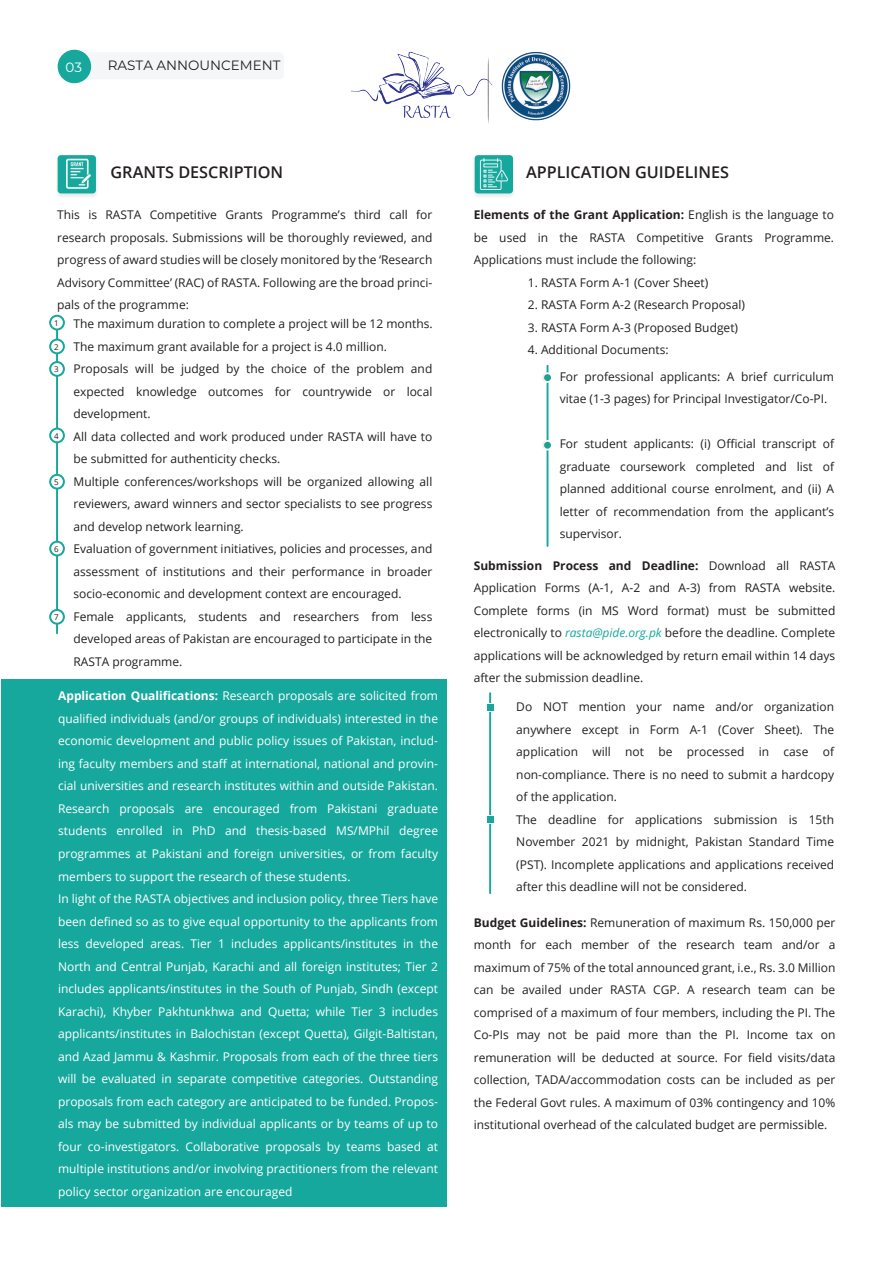
<style>
.page{position:relative;width:893px;height:1263px;background:#fff}
.page>*{position:absolute;margin:0;border:0;box-sizing:border-box;transform-origin:0 0}
.t1{font:600 16.2px "Open Sans";color:#231f20}
.t2{font:13.5px "Montserrat";color:#211e1e}
.t3{font:13.5px "Montserrat";color:#fff}
.t4{font:12px/22.5px "Open Sans";color:#231f20;text-align:justify}
.t5{font:12px/22.5px "Open Sans";color:#fff}
.t6{font:7.95px "Open Sans";color:#231f20}
.s1{font-weight:700}
.s2{font-style:italic;color:#17a89d}
</style>
<div class="page">
<hr style="left:56px;top:319px;width:2px;height:315px;background:#17a89d">
<div style="left:1px;top:680px;width:445px;height:527px;background:#17a89d"></div>
<hr style="left:547px;top:365px;width:1px;height:182px;background:#17a89d">
<svg style="left:542px;top:372px;width:9px;height:11px"></svg>
<div style="left:544px;top:374px;width:7px;height:7px;background:#1ea290;border-radius:50%"></div>
<svg style="left:542px;top:440px;width:9px;height:10px"></svg>
<div style="left:544px;top:442px;width:7px;height:7px;background:#1ea290;border-radius:50%"></div>
<img style="left:57px;top:155px;width:40px;height:42px">
<div style="left:58px;top:155px;width:38px;height:38px;background:#17a89d;border-radius:3px"></div>
<img style="left:474px;top:155px;width:39px;height:42px">
<div style="left:475px;top:155px;width:38px;height:38px;background:#17a89d;border-radius:3px"></div>
<hr style="left:489px;top:692px;width:2px;height:202px;background:#17a89d">
<div style="left:486px;top:703px;width:8px;height:9px;background:#17a89d"></div>
<svg style="left:487px;top:816px;width:7px;height:8px"></svg>
<svg style="left:487px;top:817px;width:6px;height:6px"></svg>
<img style="left:66px;top:158px;width:25px;height:31px">
<div style="left:50px;top:316px;width:14px;height:13px;background:#fff;border-radius:50%"></div>
<div style="left:49px;top:315px;width:16px;height:15px;border:2px solid #17a89d;border-radius:50%"></div>
<div style="left:50px;top:340px;width:14px;height:13px;background:#fff;border-radius:50%"></div>
<div style="left:49px;top:339px;width:16px;height:15px;border:2px solid #17a89d;border-radius:50%"></div>
<div style="left:50px;top:362px;width:14px;height:14px;background:#fff;border-radius:50%"></div>
<div style="left:49px;top:361px;width:16px;height:16px;border:2px solid #17a89d;border-radius:50%"></div>
<div style="left:50px;top:429px;width:14px;height:13px;background:#fff;border-radius:50%"></div>
<div style="left:49px;top:428px;width:16px;height:15px;border:2px solid #17a89d;border-radius:50%"></div>
<div style="left:50px;top:475px;width:14px;height:14px;background:#fff;border-radius:50%"></div>
<div style="left:49px;top:474px;width:16px;height:16px;border:2px solid #17a89d;border-radius:50%"></div>
<div style="left:50px;top:542px;width:14px;height:13px;background:#fff;border-radius:50%"></div>
<div style="left:49px;top:541px;width:16px;height:15px;border:2px solid #17a89d;border-radius:50%"></div>
<div style="left:50px;top:610px;width:14px;height:14px;background:#fff;border-radius:50%"></div>
<div style="left:49px;top:609px;width:16px;height:16px;border:2px solid #17a89d;border-radius:50%"></div>
<img style="left:479px;top:159px;width:30px;height:31px">
<div style="left:69px;top:52px;width:215px;height:27px;background:#f4f6f7;border-radius:4px"></div>
<div style="left:58px;top:50px;width:33px;height:33px;background:#17a89d;border-radius:50%"></div>
<img style="left:501px;top:51px;width:70px;height:70px">
<img style="left:351px;top:51px;width:141px;height:108px">
<hr style="left:488px;top:57px;width:1px;height:67px;background:#666;border-radius:50%">
<p class="t3" style="left:65px;top:58px;width:18px">03</p>
<p class="t2" style="left:108px;top:56px;width:174px">RASTA ANNOUNCEMENT</p>
<h1 class="t1" style="left:111px;top:161px;width:174px">GRANTS DESCRIPTION</h1>
<h1 class="t1" style="left:526px;top:161px;width:205px">APPLICATION GUIDELINES</h1>
<p class="t4" style="left:57px;top:203px;width:377px">This is RASTA Competitive Grants Programme’s third call for research proposals. Submissions will be thoroughly reviewed, and progress of award studies will be closely monitored by the ‘Research Advisory Committee’ (RAC) of RASTA. Following are the broad princi&shy;pals of the programme:</p>
<p class="t6" style="left:54px;top:318px;width:6px">1</p>
<p class="t6" style="left:54px;top:342px;width:6px">2</p>
<p class="t6" style="left:54px;top:364px;width:6px">3</p>
<p class="t6" style="left:54px;top:431px;width:6px">4</p>
<p class="t6" style="left:54px;top:477px;width:6px">5</p>
<p class="t6" style="left:54px;top:544px;width:6px">6</p>
<p class="t6" style="left:54px;top:612px;width:6px">7</p>
<p class="t4" style="left:74px;top:312px;width:361px;text-align:left">The maximum duration to complete a project will be 12 months.<br>The maximum grant available for a project is 4.0 million.<br>Proposals will be judged by the choice of the problem and expected knowledge outcomes for countrywide or local development.<br>All data collected and work produced under RASTA will have to be submitted for authenticity checks.<br>Multiple conferences/workshops will be organized allowing all reviewers, award winners and sector specialists to see progress and develop network learning.<br>Evaluation of government initiatives, policies and processes, and assessment of institutions and their performance in broader socio-economic and development context are encouraged.<br>Female applicants, students and researchers from less developed areas of Pakistan are encouraged to participate in the RASTA programme.</p>
<p class="t5" style="left:58px;top:684px;width:381px"><span class="s1">Application Qualifications:</span> Research proposals are solicited from qualified individuals (and/or groups of individuals) interested in the economic development and public policy issues of Pakistan, includ&shy;ing faculty members and staff at international, national and provin&shy;cial universities and research institutes within and outside Pakistan.<br>Research proposals are encouraged from Pakistani graduate students enrolled in PhD and thesis-based MS/MPhil degree programmes at Pakistani and foreign universities, or from faculty members to support the research of these students.<br>In light of the RASTA objectives and inclusion policy, three Tiers have been defined so as to give equal opportunity to the applicants from less developed areas. Tier 1 includes applicants/institutes in the North and Central Punjab, Karachi and all foreign institutes; Tier 2 includes applicants/institutes in the South of Punjab, Sindh (except Karachi), Khyber Pakhtunkhwa and Quetta; while Tier 3 includes applicants/institutes in Balochistan (except Quetta), Gilgit-Baltistan, and Azad Jammu &amp; Kashmir. Proposals from each of the three tiers will be evaluated in separate competitive categories. Outstanding proposals from each category are anticipated to be funded. Propos&shy;als may be submitted by individual applicants or by teams of up to four co-investigators. Collaborative proposals by teams based at multiple institutions and/or involving practitioners from the relevant policy sector organization are encouraged</p>
<p class="t4" style="left:474px;top:203px;width:362px"><span class="s1">Elements of the Grant Application:</span> English is the language to be used in the RASTA Competitive Grants Programme.<br>Applications must include the following:</p>
<p class="t4" style="left:528px;top:271px;width:182px">1. RASTA Form A-1 (Cover Sheet)</p>
<p class="t4" style="left:528px;top:293px;width:219px">2. RASTA Form A-2 (Research Proposal)</p>
<p class="t4" style="left:528px;top:316px;width:212px">3. RASTA Form A-3 (Proposed Budget)</p>
<p class="t4" style="left:528px;top:338px;width:142px">4. Additional Documents:</p>
<p class="t4" style="left:560px;top:365px;width:276px">For professional applicants: A brief curriculum vitae (1-3 pages) for Principal Investigator/Co-PI.</p>
<p class="t4" style="left:560px;top:432px;width:276px">For student applicants: (i) Official transcript of graduate coursework completed and list of planned additional course enrolment, and (ii) A letter of recommendation from the applicant’s supervisor.</p>
<p class="t4" style="left:474px;top:554px;width:363px"><span class="s1">Submission Process and Deadline:</span> Download all RASTA Application Forms (A-1, A-2 and A-3) from RASTA website.<br>Complete forms (in MS Word format) must be submitted electronically to <span class="s2">rasta@pide.org.pk</span> before the deadline. Complete applications will be acknowledged by return email within 14 days after the submission deadline.</p>
<p class="t4" style="left:516px;top:695px;width:319px;text-align:left">Do NOT mention your name and/or organization anywhere except in Form A-1 (Cover Sheet). The application will not be processed in case of non-compliance. There is no need to submit a hardcopy of the application.<br>The deadline for applications submission is 15th November 2021 by midnight, Pakistan Standard Time (PST). Incomplete applications and applications received after this deadline will not be considered.</p>
<p class="t4" style="left:474px;top:911px;width:363px"><span class="s1">Budget Guidelines:</span> Remuneration of maximum Rs. 150,000 per month for each member of the research team and/or a maximum of 75% of the total announced grant, i.e., Rs. 3.0 Million can be availed under RASTA CGP. A research team can be comprised of a maximum of four members, including the PI. The Co-PIs may not be paid more than the PI. Income tax on remuneration will be deducted at source. For field visits/data collection, TADA/accommodation costs can be included as per the Federal Govt rules. A maximum of 03% contingency and 10% institutional overhead of the calculated budget are permissible.</p>
</div>
